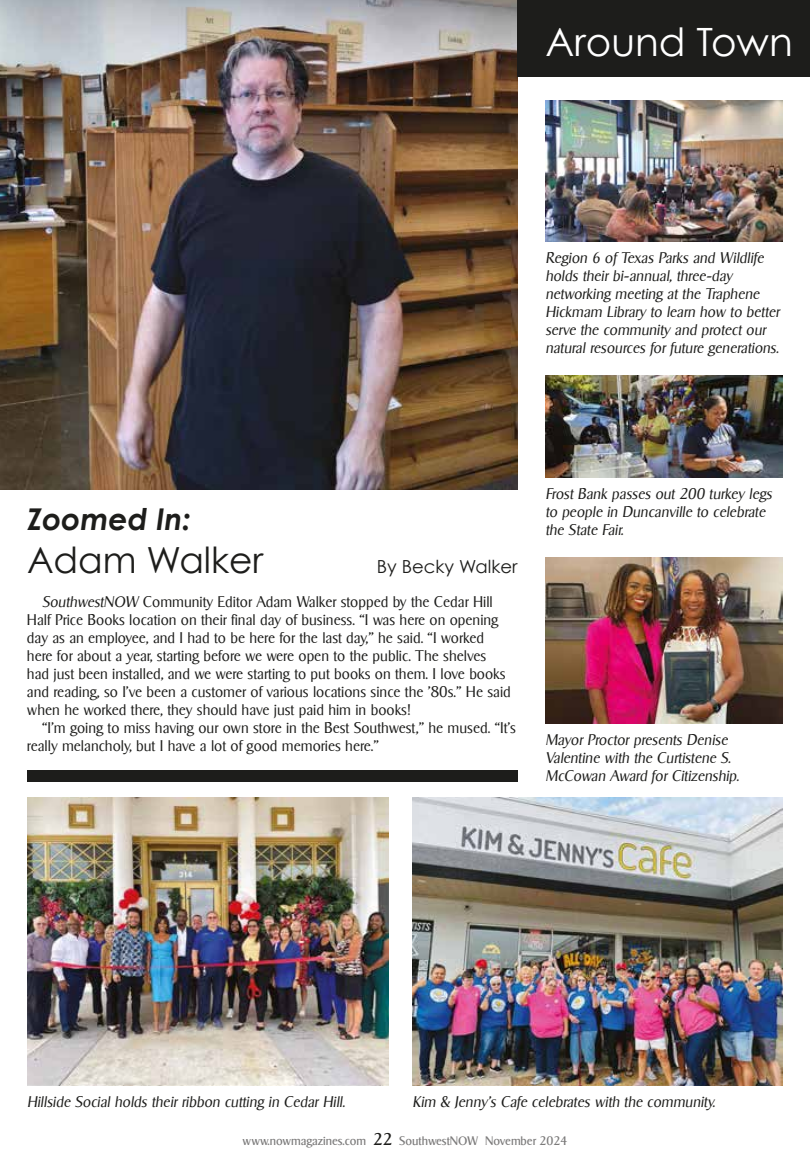
<style>
.page{position:relative;width:810px;height:1175px;background:#fff}
.page>*{position:absolute;margin:0;border:0;box-sizing:border-box;transform-origin:0 0}
.t1{font:39px "Century Gothic";color:#fff}
.t2{font:36px "Century Gothic";color:#1d1d1b}
.t3{font:italic 700 30px "Century Gothic";color:#1d1d1b}
.t4{font:18px "Century Gothic";color:#1d1d1b}
.t5{font:300 15px/18px "Sigvar Serial";color:#1d1d1b}
.t6{font:italic 300 15px/18px "Sigvar Serial";color:#1d1d1b}
.t7{font:12px "Sigvar Serial";color:#7c7b7b}
.s1{font-style:italic}
.s2{font-size:16.5px;color:#1d1d1b}
</style>
<div class="page">
<img style="left:545px;top:557px;width:238px;height:166px">
<img style="left:0;top:0;width:518px;height:489px">
<div style="left:27px;top:769px;width:491px;height:12px;background:#1d1d1b"></div>
<div style="left:518px;top:0;width:292px;height:76px;background:#1d1d1b"></div>
<img style="left:545px;top:375px;width:238px;height:102px">
<img style="left:413px;top:797px;width:370px;height:288px">
<img style="left:27px;top:797px;width:362px;height:288px">
<img style="left:545px;top:100px;width:238px;height:142px">
<h1 class="t1" style="left:545px;top:18px;width:249px">Around Town</h1>
<p class="t6" style="left:545px;top:249px;width:236px">Region 6 of Texas Parks and Wildlife holds their bi-annual, three-day networking meeting at the Traphene Hickmam Library to learn how to better serve the community and protect our natural resources for future generations.</p>
<h3 class="t3" style="left:27px;top:499px;width:165px">Zoomed In:</h3>
<h2 class="t2" style="left:27px;top:538px;width:238px">Adam Walker</h2>
<p class="t5" style="left:27px;top:593px;width:485px;text-indent:15px"><span class="s1">SouthwestNOW</span> Community Editor Adam Walker stopped by the Cedar Hill Half Price Books location on their final day of business. “I was here on opening day as an employee, and I had to be here for the last day,” he said. “I worked here for about a year, starting before we were open to the public. The shelves had just been installed, and we were starting to put books on them. I love books and reading, so I’ve been a customer of various locations since the ’80s.” He said when he worked there, they should have just paid him in books!</p>
<p class="t5" style="left:27px;top:719px;width:491px;text-indent:15px">“I’m going to miss having our own store in the Best Southwest,” he mused. “It’s really melancholy, but I have a lot of good memories here.”</p>
<p class="t4" style="left:377px;top:555px;width:142px">By Becky Walker</p>
<p class="t6" style="left:545px;top:484px;width:228px">Frost Bank passes out 200 turkey legs to people in Duncanville to celebrate the State Fair.</p>
<p class="t6" style="left:545px;top:731px;width:195px">Mayor Proctor presents Denise<br>Valentine with the Curtistene S.<br>McCowan Award for Citizenship.</p>
<p class="t6" style="left:27px;top:1093px;width:320px">Hillside Social holds their ribbon cutting in Cedar Hill.</p>
<p class="t6" style="left:413px;top:1093px;width:304px">Kim &amp; Jenny’s Cafe celebrates with the community.</p>
<p class="t7" style="left:243px;top:1133px;width:326px">www.nowmagazines.com <span class="s2">22</span> SouthwestNOW November 2024</p>
</div>
